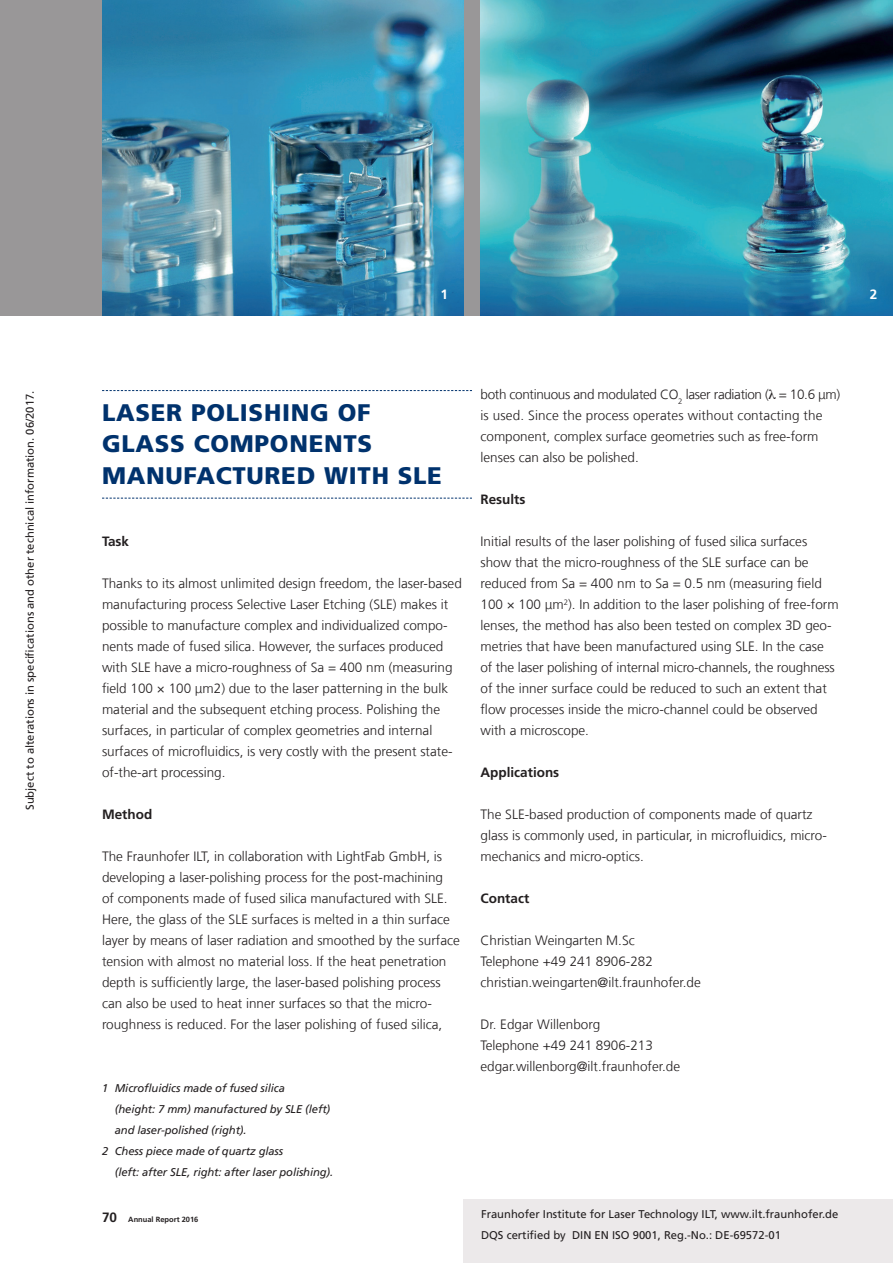
<style>
.page{position:relative;width:893px;height:1263px;background:#fff}
.page>*{position:absolute;margin:0;border:0;box-sizing:border-box;transform-origin:0 0}
.t1{font:900 24px/31.5px "Frutiger LT Com";letter-spacing:.03em;color:#00326d}
.t2{font:300 13.5px/21px "Frutiger LT Com";color:#231f20}
.t3{font:700 13.5px "Frutiger LT Com";color:#231f20}
.t4{font:700 13.5px "Frutiger LT Com";color:#fff}
.t5{font:11.25px/21px "Frutiger LT Com";color:#231f20}
.t6{font:italic 11.25px "Frutiger LT Com";letter-spacing:-.01em;color:#231f20}
.t7{font:700 7.5px "Frutiger LT Com";color:#231f20}
.s1{font-size:13.5px}
</style>
<div class="page">
<div style="left:463px;top:1199px;width:430px;height:64px;background:#ece9ea"></div>
<div style="left:0;top:0;width:893px;height:315px;background:#999798"></div>
<img style="left:102px;top:0;width:361px;height:315px">
<img style="left:480px;top:0;width:413px;height:315px">
<svg style="left:102px;top:390px;width:370px;height:1px"></svg>
<svg style="left:102px;top:498px;width:370px;height:1px"></svg>
<p class="t5" style="left:20px;top:810px;width:421px;rotate:-90deg">Subject to alterations in specifications and other technical information. 06/2017.</p>
<p class="t4" style="left:441px;top:286px;width:9px">1</p>
<p class="t4" style="left:870px;top:286px;width:9px">2</p>
<h1 class="t1" style="left:102px;top:397px;width:341px">LASER POLISHING OF<br>GLASS COMPONENTS<br>MANUFACTURED WITH SLE</h1>
<p class="t3" style="left:102px;top:533px;width:29px">Task</p>
<p class="t2" style="left:102px;top:573px;width:361px">Thanks to its almost unlimited design freedom, the laser-based manufacturing process Selective Laser Etching (SLE) makes it possible to manufacture complex and individualized compo&shy;nents made of fused silica. However, the surfaces produced with SLE have a micro-roughness of Sa = 400 nm (measuring field 100 × 100 μm2) due to the laser patterning in the bulk material and the subsequent etching process. Polishing the surfaces, in particular of complex geometries and internal surfaces of microfluidics, is very costly with the present state&shy;of-the-art processing.</p>
<p class="t3" style="left:102px;top:807px;width:52px">Method</p>
<p class="t2" style="left:102px;top:846px;width:359px">The Fraunhofer ILT, in collaboration with LightFab GmbH, is developing a laser-polishing process for the post-machining<br>of components made of fused silica manufactured with SLE.<br>Here, the glass of the SLE surfaces is melted in a thin surface layer by means of laser radiation and smoothed by the surface tension with almost no material loss. If the heat penetration depth is sufficiently large, the laser-based polishing process can also be used to heat inner surfaces so that the micro&shy;roughness is reduced. For the laser polishing of fused silica,</p>
<p class="t6" style="left:102px;top:1082px;width:184px">1 Microfluidics made of fused silica</p>
<p class="t6" style="left:115px;top:1103px;width:217px">(height: 7 mm) manufactured by SLE (left)</p>
<p class="t6" style="left:115px;top:1124px;width:133px">and laser-polished (right).</p>
<p class="t6" style="left:102px;top:1145px;width:183px">2 Chess piece made of quartz glass</p>
<p class="t6" style="left:115px;top:1166px;width:220px">(left: after SLE, right: after laser polishing).</p>
<p class="t7" style="left:102px;top:1215px;width:98px"><span class="s1">70</span> Annual Report 2016</p>
<p class="t2" style="left:480px;top:384px;width:361px">both continuous and modulated CO<sub>2</sub> laser radiation ( = 10.6 μm) is used. Since the process operates without contacting the component, complex surface geometries such as free-form lenses can also be polished.</p>
<p class="t3" style="left:480px;top:491px;width:46px">Results</p>
<p class="t2" style="left:480px;top:531px;width:360px">Initial results of the laser polishing of fused silica surfaces show that the micro-roughness of the SLE surface can be reduced from Sa = 400 nm to Sa = 0.5 nm (measuring field 100 × 100 μm<sup>2</sup>). In addition to the laser polishing of free-form lenses, the method has also been tested on complex 3D geo&shy;metries that have been manufactured using SLE. In the case of the laser polishing of internal micro-channels, the roughness of the inner surface could be reduced to such an extent that flow processes inside the micro-channel could be observed with a microscope.</p>
<p class="t3" style="left:480px;top:764px;width:80px">Applications</p>
<p class="t2" style="left:480px;top:804px;width:348px">The SLE-based production of components made of quartz glass is commonly used, in particular, in microfluidics, micro&shy;mechanics and micro-optics.</p>
<p class="t3" style="left:480px;top:890px;width:50px">Contact</p>
<p class="t2" style="left:480px;top:930px;width:222px">Christian Weingarten M.Sc<br>Telephone +49 241 8906-282 christian.weingarten@ilt.fraunhofer.de</p>
<p class="t2" style="left:480px;top:1014px;width:201px">Dr. Edgar Willenborg<br>Telephone +49 241 8906-213 edgar.willenborg@ilt.fraunhofer.de</p>
<p class="t5" style="left:481px;top:1204px;width:359px">Fraunhofer Institute for Laser Technology ILT, www.ilt.fraunhofer.de<br>DQS certified by DIN EN ISO 9001, Reg.-No.: DE-69572-01</p>
</div>
